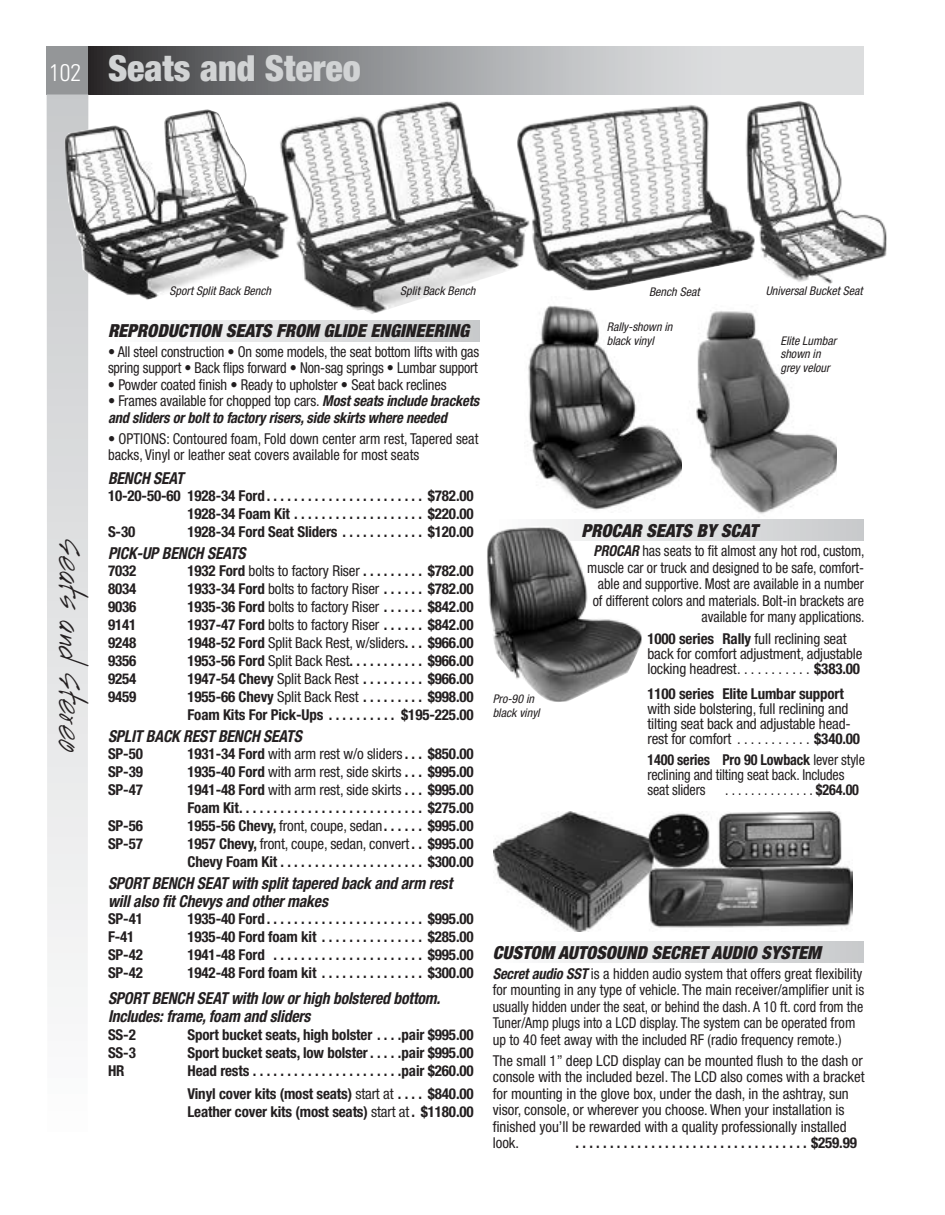
<style>
.page{position:relative;width:945px;height:1215px;background:#fff}
.page>*{position:absolute;margin:0;border:0;box-sizing:border-box;transform-origin:0 0}
.t1{font:900 condensed 36px "Helvetica Neue";color:#d1d3d4}
.t2{font:30px "Handwriting";color:#231f20}
.t3{font:italic 900 condensed 18px "Helvetica Neue";color:#231f20}
.t4{font:italic 700 condensed 16.5px/18px "Helvetica Neue";letter-spacing:-.01em;color:#231f20;scale:.95 1}
.t5{font:700 condensed 15px/18px "Helvetica Neue";letter-spacing:-.01em;color:#231f20}
.t6{font:condensed 15px/16.5px "Helvetica Neue";color:#231f20}
.t7{font:condensed 15px/16.5px "Helvetica Neue";color:#231f20;scale:.96 1}
.t8{font:condensed 15px/16.5px "Helvetica Neue";color:#231f20;text-align:right;scale:.94 1}
.t9{font:condensed 15px/16.5px "Helvetica Neue";color:#231f20;scale:.95 1}
.t10{font:italic 700 condensed 15px/16.5px "Helvetica Neue";letter-spacing:-.01em;color:#231f20;scale:.96 1}
.t11{font:700 condensed 15px "Helvetica Neue";letter-spacing:-.01em;color:#231f20;scale:.94 1}
.t12{font:italic condensed 12px/13.5px "Helvetica Neue";color:#231f20}
.s1{font-family:"Univers";font-weight:300;font-size:24px;color:#fff}
.s2{font-weight:400;font-style:normal}
.s3{font-weight:400}
.s4{font-weight:700}
.s5{font-weight:700;font-style:italic}
</style>
<div class="page">
<div style="left:47px;top:46px;width:41px;height:48px;background:#949698"></div>
<svg style="left:88px;top:46px;width:775px;height:48px;background:#a0a1a3"></svg>
<svg style="left:47px;top:94px;width:41px;height:893px"></svg>
<img style="left:530px;top:105px;width:215px;height:186px">
<img style="left:291px;top:101px;width:239px;height:213px">
<div style="left:108px;top:320px;width:371px;height:22px;background:linear-gradient(to right,#fdfefe,#c8c9cb)"></div>
<div style="left:493px;top:941px;width:371px;height:22px;background:linear-gradient(to right,#fdfefe,#c8c9cb)"></div>
<img style="left:65px;top:109px;width:226px;height:191px">
<img style="left:745px;top:101px;width:142px;height:183px">
<img style="left:493px;top:812px;width:359px;height:120px">
<img style="left:524px;top:297px;width:158px;height:213px">
<img style="left:696px;top:311px;width:140px;height:203px">
<div style="left:492px;top:519px;width:371px;height:22px;background:linear-gradient(to right,#fdfefe,#c8c9cb)"></div>
<img style="left:487px;top:526px;width:156px;height:176px">
<h1 class="t1" style="left:49px;top:46px;width:313px"><span class="s1">102</span> Seats and Stereo</h1>
<h2 class="t2" style="left:87px;top:539px;width:216px;rotate:90deg">Seats and Stereo</h2>
<p class="t12" style="left:170px;top:284px;width:103px">Sport Split Back Bench</p>
<p class="t12" style="left:400px;top:284px;width:77px">Split Back Bench</p>
<p class="t12" style="left:649px;top:285px;width:52px">Bench Seat</p>
<p class="t12" style="left:766px;top:284px;width:98px">Universal Bucket Seat</p>
<p class="t3" style="left:108px;top:320px;width:363px">REPRODUCTION SEATS FROM GLIDE ENGINEERING</p>
<p class="t9" style="left:108px;top:343px;width:392px">• All steel construction • On some models, the seat bottom lifts with gas spring support • Back flips forward • Non-sag springs • Lumbar support</p>
<p class="t7" style="left:108px;top:376px;width:354px">• Powder coated finish • Ready to upholster • Seat back reclines</p>
<p class="t10" style="left:108px;top:393px;width:388px"><span class="s2">• Frames available for chopped top cars.</span> Most seats include brackets and sliders or bolt to factory risers, side skirts where needed</p>
<p class="t7" style="left:108px;top:430px;width:387px">• OPTIONS: Contoured foam, Fold down center arm rest, Tapered seat backs, Vinyl or leather seat covers available for most seats</p>
<p class="t4" style="left:108px;top:469px;width:81px">BENCH SEAT</p>
<p class="t5" style="left:108px;top:486px;width:367px">10-20-50-60 1928-34 Ford . . . . . . . . . . . . . . . . . . . . . . . $782.00</p>
<p class="t5" style="left:188px;top:504px;width:288px">1928-34 Foam Kit . . . . . . . . . . . . . . . . . . . $220.00</p>
<p class="t5" style="left:108px;top:522px;width:29px">S-30</p>
<p class="t5" style="left:188px;top:522px;width:288px">1928-34 Ford Seat Sliders . . . . . . . . . . . . $120.00</p>
<p class="t4" style="left:108px;top:544px;width:146px">PICK-UP BENCH SEATS</p>
<p class="t5" style="left:108px;top:561px;width:30px">7032</p>
<p class="t5" style="left:188px;top:561px;width:288px">1932 Ford <span class="s3">bolts to factory Riser</span> . . . . . . . . . $782.00</p>
<p class="t5" style="left:108px;top:579px;width:30px">8034</p>
<p class="t5" style="left:188px;top:579px;width:288px">1933-34 Ford <span class="s3">bolts to factory Riser</span> . . . . . . $782.00</p>
<p class="t5" style="left:108px;top:597px;width:30px">9036</p>
<p class="t5" style="left:188px;top:597px;width:288px">1935-36 Ford <span class="s3">bolts to factory Riser</span> . . . . . . $842.00</p>
<p class="t5" style="left:108px;top:615px;width:30px">9141</p>
<p class="t5" style="left:188px;top:615px;width:288px">1937-47 Ford <span class="s3">bolts to factory Riser</span> . . . . . . $842.00</p>
<p class="t5" style="left:108px;top:633px;width:30px">9248</p>
<p class="t6" style="left:188px;top:634px;width:288px"><span class="s4">1948-52 Ford</span> Split Back Rest, w/sliders<span class="s4">. . . $966.00</span></p>
<p class="t5" style="left:108px;top:651px;width:30px">9356</p>
<p class="t5" style="left:188px;top:651px;width:288px">1953-56 Ford <span class="s3">Split Back Rest</span> . . . . . . . . . . . $966.00</p>
<p class="t5" style="left:108px;top:669px;width:30px">9254</p>
<p class="t5" style="left:188px;top:669px;width:288px">1947-54 Chevy <span class="s3">Split Back Rest</span> . . . . . . . . . $966.00</p>
<p class="t5" style="left:108px;top:687px;width:30px">9459</p>
<p class="t5" style="left:188px;top:687px;width:288px">1955-66 Chevy <span class="s3">Split Back Rest</span> . . . . . . . . . $998.00<br>Foam Kits For Pick-Ups . . . . . . . . . . $195-225.00</p>
<p class="t4" style="left:108px;top:727px;width:206px">SPLIT BACK REST BENCH SEATS</p>
<p class="t5" style="left:108px;top:744px;width:36px">SP-50</p>
<p class="t5" style="left:188px;top:744px;width:288px">1931-34 Ford <span class="s3">with arm rest w/o sliders</span> . . . $850.00</p>
<p class="t5" style="left:108px;top:762px;width:36px">SP-39</p>
<p class="t6" style="left:188px;top:763px;width:288px"><span class="s4">1935-40 Ford</span> with arm rest, side skirts <span class="s4">. . . $995.00</span></p>
<p class="t5" style="left:108px;top:780px;width:36px">SP-47</p>
<p class="t5" style="left:188px;top:780px;width:288px">1941-48 Ford <span class="s3">with arm rest, side skirts</span> . . . $995.00<br>Foam Kit . . . . . . . . . . . . . . . . . . . . . . . . . . . $275.00</p>
<p class="t5" style="left:108px;top:816px;width:36px">SP-56</p>
<p class="t5" style="left:188px;top:816px;width:288px">1955-56 Chevy, <span class="s3">front, coupe, sedan</span> . . . . . . $995.00</p>
<p class="t5" style="left:108px;top:834px;width:36px">SP-57</p>
<p class="t5" style="left:188px;top:834px;width:288px">1957 Chevy, <span class="s3">front, coupe, sedan, convert</span> . . $995.00<br>Chevy Foam Kit . . . . . . . . . . . . . . . . . . . . $300.00</p>
<p class="t4" style="left:108px;top:874px;width:364px">SPORT BENCH SEAT with split tapered back and arm rest will also fit Chevys and other makes</p>
<p class="t5" style="left:108px;top:909px;width:36px">SP-41</p>
<p class="t5" style="left:188px;top:909px;width:288px">1935-40 Ford . . . . . . . . . . . . . . . . . . . . . . . $995.00</p>
<p class="t5" style="left:108px;top:927px;width:28px">F-41</p>
<p class="t5" style="left:188px;top:927px;width:288px">1935-40 Ford foam kit . . . . . . . . . . . . . . . $285.00</p>
<p class="t5" style="left:108px;top:945px;width:36px">SP-42</p>
<p class="t5" style="left:188px;top:945px;width:288px">1941-48 Ford . . . . . . . . . . . . . . . . . . . . . . $995.00</p>
<p class="t5" style="left:108px;top:963px;width:36px">SP-42</p>
<p class="t5" style="left:188px;top:963px;width:288px">1942-48 Ford foam kit . . . . . . . . . . . . . . . $300.00</p>
<p class="t4" style="left:108px;top:989px;width:351px">SPORT BENCH SEAT with low or high bolstered bottom.<br>Includes: frame, foam and sliders</p>
<p class="t5" style="left:108px;top:1026px;width:29px">SS-2</p>
<p class="t5" style="left:188px;top:1026px;width:288px">Sport bucket seats, high bolster . . . pair $995.00</p>
<p class="t5" style="left:108px;top:1044px;width:29px">SS-3</p>
<p class="t5" style="left:188px;top:1044px;width:288px">Sport bucket seats, low bolster . . . . pair $995.00</p>
<p class="t5" style="left:108px;top:1062px;width:18px">HR</p>
<p class="t5" style="left:188px;top:1059px;width:288px;line-height:23.2px">Head rests . . . . . . . . . . . . . . . . . . . . . pair $260.00<br>Vinyl cover kits (most seats) <span class="s3">start at</span> . . . . $840.00</p>
<p class="t5" style="left:188px;top:1103px;width:288px">Leather cover kits (most seats) <span class="s3">start at</span> . $1180.00</p>
<p class="t12" style="left:607px;top:320px;width:67px">Rally-shown in black vinyl</p>
<p class="t12" style="left:780px;top:334px;width:57px">Elite Lumbar shown in grey velour</p>
<p class="t12" style="left:493px;top:692px;width:48px">Pro-90 in black vinyl</p>
<p class="t3" style="left:582px;top:519px;width:178px">PROCAR SEATS BY SCAT</p>
<p class="t8" style="left:587px;top:543px;width:297px"><span class="s5">PROCAR</span> has seats to fit almost any hot rod, custom, muscle car or truck and designed to be safe, comfort&shy;able and supportive. Most are available in a number of different colors and materials. Bolt-in brackets are available for many applications.</p>
<p class="t6" style="left:647px;top:631px;width:216px;line-height:15px"><span class="s4">1000 series Rally</span> full reclining seat back for comfort adjustment, adjustable locking headrest............</p>
<p class="t5" style="left:647px;top:656px;width:214px;line-height:24.8px;text-indent:167px">$383.00<br>1100 series Elite Lumbar support</p>
<p class="t6" style="left:647px;top:701px;width:205px;line-height:15px">with side bolstering, full reclining and tilting seat back and adjustable head&shy;rest for comfort ............</p>
<p class="t5" style="left:647px;top:728px;width:219px;line-height:21px;text-indent:167px">$340.00<br>1400 series Pro 90 Lowback <span class="s3">lever style</span></p>
<p class="t8" style="left:647px;top:767px;width:211px;line-height:15px;text-align:left">reclining and tilting seat back. Includes seat sliders ...............</p>
<p class="t11" style="left:816px;top:781px;width:47px">$264.00</p>
<p class="t3" style="left:493px;top:942px;width:330px">CUSTOM AUTOSOUND SECRET AUDIO SYSTEM</p>
<p class="t7" style="left:493px;top:965px;width:389px"><span class="s5">Secret audio SST</span> is a hidden audio system that offers great flexibility for mounting in any type of vehicle. The main receiver/amplifier unit is usually hidden under the seat, or behind the dash. A 10 ft. cord from the Tuner/Amp plugs into a LCD display. The system can be operated from up to 40 feet away with the included RF (radio frequency remote.)</p>
<p class="t6" style="left:493px;top:1052px;width:373px">The small 1” deep LCD display can be mounted flush to the dash or console with the included bezel. The LCD also comes with a bracket for mounting in the glove box, under the dash, in the ashtray, sun visor, console, or wherever you choose. When your installation is finished you’ll be rewarded with a quality professionally installed look.</p>
<p class="t5" style="left:576px;top:1134px;width:283px">. . . . . . . . . . . . . . . . . . . . . . . . . . . . . . . . . . $259.99</p>
</div>
